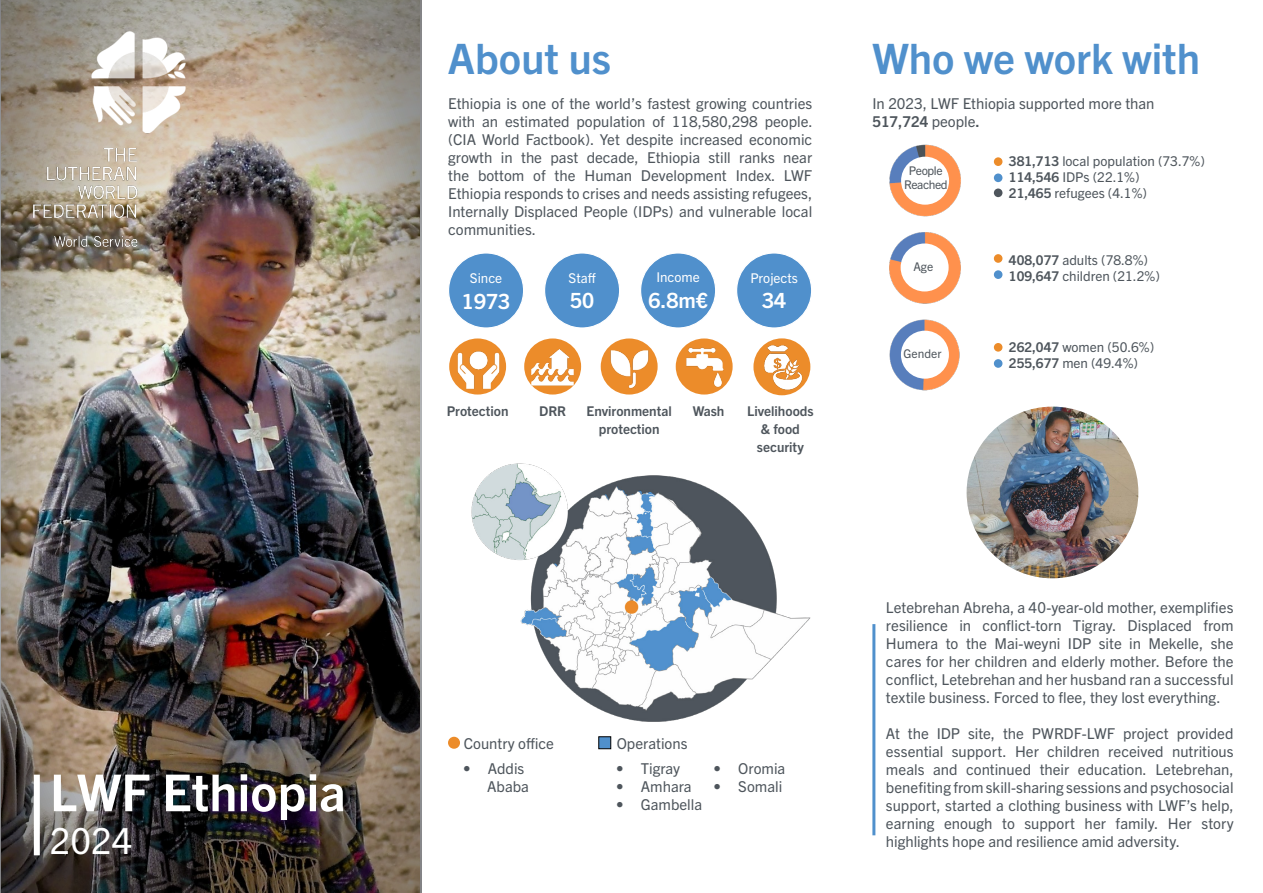
<style>
.page{position:relative;width:1263px;height:893px;background:#fff}
.page>*{position:absolute;margin:0;border:0;box-sizing:border-box;transform-origin:0 0}
.t1{font:700 51px "Trade Gothic Next LT Pro";color:#fff}
.t2{font:700 42px "Trade Gothic Next LT Pro";color:#5090cc}
.t3{font:36px "Trade Gothic Next LT Pro";color:#fff}
.t4{font:700 21px "Trade Gothic Next LT Pro";color:#fff}
.Bullet_points{font:15px/18px "Trade Gothic Next LT Pro";color:#4e555c;text-align:justify}
.t5{font:13.5px "Trade Gothic Next LT Pro";color:#4e555c}
.t6{font:700 13.5px/18px "Trade Gothic Next LT Pro";color:#4e555c;text-align:center}
.t7{font:13.5px "Trade Gothic Next LT Pro";color:#fff}
.t8{font:12px/14.4px "Trade Gothic Next LT Pro";letter-spacing:-.035em;color:#4e555c;text-align:center}
.s1{font-weight:700}
</style>
<div class="page">
<img style="left:889px;top:319px;width:71px;height:72px">
<img style="left:889px;top:232px;width:72px;height:71px">
<img style="left:889px;top:144px;width:72px;height:72px">
<hr style="left:872px;top:624px;width:3px;height:211px;background:#5090cc">
<img style="left:966px;top:407px;width:172px;height:171px;border-radius:86px">
<div style="left:994px;top:343px;width:8px;height:9px;background:#ec8c2a;border-radius:50%"></div>
<div style="left:994px;top:359px;width:8px;height:9px;background:#5090cc;border-radius:50%"></div>
<div style="left:901px;top:331px;width:48px;height:48px;background:#fff;border-radius:50%"></div>
<div style="left:994px;top:254px;width:8px;height:9px;background:#ec8c2a;border-radius:50%"></div>
<div style="left:994px;top:270px;width:8px;height:9px;background:#5090cc;border-radius:50%"></div>
<div style="left:901px;top:243px;width:48px;height:48px;background:#fff;border-radius:50%"></div>
<div style="left:901px;top:157px;width:48px;height:48px;background:#fff;border-radius:50%"></div>
<div style="left:994px;top:157px;width:8px;height:9px;background:#ec8c2a;border-radius:50%"></div>
<div style="left:994px;top:173px;width:8px;height:9px;background:#5090cc;border-radius:50%"></div>
<div style="left:994px;top:188px;width:8px;height:9px;background:#4e555c;border-radius:50%"></div>
<div style="left:449px;top:253px;width:75px;height:75px;background:#5090cc;border-radius:50%"></div>
<div style="left:448px;top:252px;width:76px;height:77px;border:1px solid #fff;border-radius:50%"></div>
<div style="left:545px;top:253px;width:75px;height:75px;background:#5090cc;border-radius:50%"></div>
<div style="left:544px;top:252px;width:76px;height:77px;border:1px solid #fff;border-radius:50%"></div>
<div style="left:641px;top:253px;width:75px;height:75px;background:#5090cc;border-radius:50%"></div>
<div style="left:640px;top:252px;width:76px;height:77px;border:1px solid #fff;border-radius:50%"></div>
<div style="left:737px;top:253px;width:75px;height:75px;background:#5090cc;border-radius:50%"></div>
<div style="left:736px;top:252px;width:76px;height:77px;border:1px solid #fff;border-radius:50%"></div>
<div style="left:448px;top:737px;width:12px;height:12px;background:#ec8c2a;border-radius:50%"></div>
<div style="left:598px;top:736px;width:13px;height:13px;background:#5090cc;border:1px solid #000"></div>
<div style="left:753px;top:338px;width:57px;height:57px;background:#ec8c2a;border-radius:50%"></div>
<div style="left:601px;top:338px;width:57px;height:57px;background:#ec8c2a;border-radius:50%"></div>
<div style="left:449px;top:338px;width:57px;height:57px;background:#ec8c2a;border-radius:50%"></div>
<div style="left:524px;top:338px;width:57px;height:57px;background:#ec8c2a;border-radius:50%"></div>
<div style="left:676px;top:338px;width:57px;height:57px;background:#ec8c2a;border-radius:50%"></div>
<img style="left:471px;top:463px;width:340px;height:259px">
<img style="left:455px;top:349px;width:46px;height:41px">
<img style="left:531px;top:348px;width:43px;height:39px">
<img style="left:606px;top:348px;width:46px;height:41px">
<img style="left:685px;top:347px;width:40px;height:41px">
<img style="left:762px;top:344px;width:41px;height:47px">
<img style="left:1px;top:0;width:421px;height:893px">
<div style="left:34px;top:775px;width:6px;height:80px;background:#fff"></div>
<img style="left:30px;top:32px;width:156px;height:221px">
<p class="t1" style="left:50px;top:757px;width:297px">LWF Ethiopia</p>
<p class="t3" style="left:50px;top:816px;width:84px">2024</p>
<p class="t2" style="left:448px;top:30px;width:165px">About us</p>
<p class="Bullet_points" style="left:448px;top:94px;width:366px">Ethiopia is one of the world’s fastest growing countries with an estimated population of 118,580,298 people. (CIA World Factbook). Yet despite increased economic growth in the past decade, Ethiopia still ranks near the bottom of the Human Development Index. LWF Ethiopia responds to crises and needs assisting refugees, Internally Displaced People (IDPs) and vulnerable local communities.</p>
<p class="t7" style="left:470px;top:269px;width:34px">Since</p>
<p class="t4" style="left:462px;top:286px;width:50px">1973</p>
<p class="t7" style="left:568px;top:268px;width:29px">Staff</p>
<p class="t4" style="left:570px;top:286px;width:26px">50</p>
<p class="t7" style="left:656px;top:268px;width:45px">Income</p>
<p class="t4" style="left:648px;top:285px;width:61px">6.8m€</p>
<p class="t7" style="left:750px;top:269px;width:49px">Projects</p>
<p class="t4" style="left:762px;top:286px;width:26px">34</p>
<p class="t6" style="left:447px;top:401px;width:63px">Protection</p>
<p class="t6" style="left:539px;top:401px;width:29px">DRR</p>
<p class="t6" style="left:693px;top:401px;width:33px">Wash</p>
<p class="t6" style="left:586px;top:401px;width:87px">Environmental</p>
<p class="t6" style="left:599px;top:419px;width:62px">protection</p>
<p class="t6" style="left:747px;top:401px;width:68px">Livelihoods &amp; food security</p>
<p class="Bullet_points" style="left:464px;top:733px;width:92px">Country office</p>
<p class="Bullet_points" style="left:617px;top:733px;width:72px">Operations</p>
<p class="Bullet_points" style="left:463px;top:759px;width:63px">• Addis</p>
<p class="Bullet_points" style="left:487px;top:777px;width:43px">Ababa</p>
<p class="Bullet_points" style="left:616px;top:759px;width:66px">• Tigray</p>
<p class="Bullet_points" style="left:616px;top:777px;width:77px">• Amhara</p>
<p class="Bullet_points" style="left:616px;top:795px;width:88px">• Gambella</p>
<p class="Bullet_points" style="left:713px;top:759px;width:73px">• Oromia</p>
<p class="Bullet_points" style="left:713px;top:777px;width:70px">• Somali</p>
<p class="t2" style="left:872px;top:30px;width:329px">Who we work with</p>
<p class="Bullet_points" style="left:872px;top:94px;width:284px">In 2023, LWF Ethiopia supported more than<br><span class="s1">517,724</span> people<span class="s1">.</span></p>
<p class="t5" style="left:1009px;top:152px;width:197px"><span class="s1">381,713</span> local population (73.7%)</p>
<p class="t5" style="left:1009px;top:168px;width:132px"><span class="s1">114,546</span> IDPs (22.1%)</p>
<p class="t5" style="left:1009px;top:184px;width:140px"><span class="s1">21,465</span> refugees (4.1%)</p>
<p class="t8" style="left:904px;top:162px;width:45px">People<br>Reached</p>
<p class="t8" style="left:913px;top:259px;width:21px">Age</p>
<p class="t8" style="left:903px;top:345px;width:39px">Gender</p>
<p class="t5" style="left:1009px;top:250px;width:141px"><span class="s1">408,077</span> adults (78.8%)</p>
<p class="t5" style="left:1009px;top:266px;width:152px"><span class="s1">109,647</span> children (21.2%)</p>
<p class="t5" style="left:1009px;top:338px;width:147px"><span class="s1">262,047</span> women (50.6%)</p>
<p class="t5" style="left:1009px;top:354px;width:131px"><span class="s1">255,677</span> men (49.4%)</p>
<p class="Bullet_points" style="left:886px;top:597px;width:349px">Letebrehan Abreha, a 40-year-old mother, exemplifies resilience in conflict-torn Tigray. Displaced from Humera to the Mai-weyni IDP site in Mekelle, she cares for her children and elderly mother. Before the conflict, Letebrehan and her husband ran a successful textile business. Forced to flee, they lost everything.</p>
<p class="Bullet_points" style="left:886px;top:723px;width:349px">At the IDP site, the PWRDF-LWF project provided essential support. Her children received nutritious meals and continued their education. Letebrehan, benefiting from skill-sharing sessions and psychosocial support, started a clothing business with LWF’s help, earning enough to support her family. Her story highlights hope and resilience amid adversity.</p>
</div>
